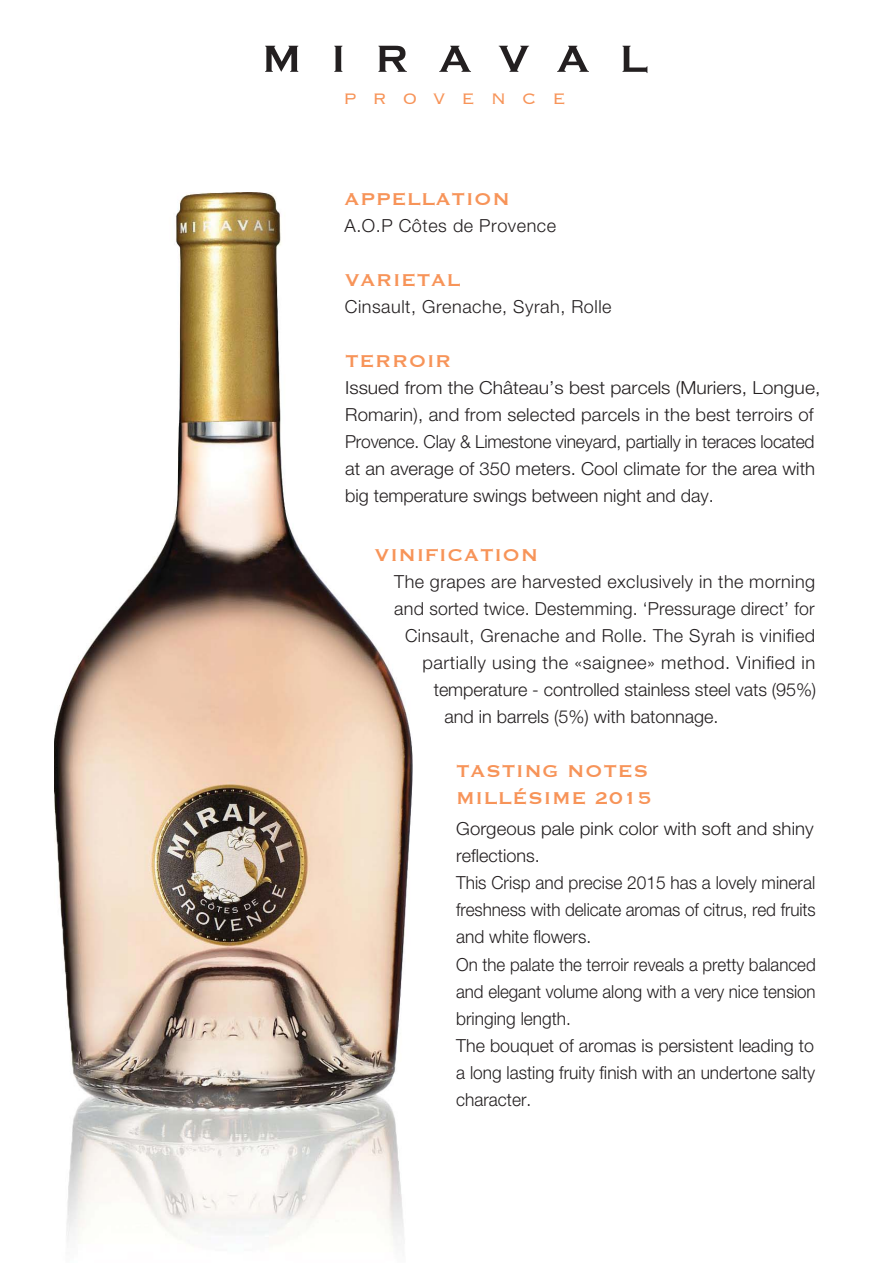
<style>
.page{position:relative;width:893px;height:1263px;background:#fff}
.page>*{position:absolute;margin:0;border:0;box-sizing:border-box;transform-origin:0 0}
.t1{font:22.5px/27px "Copperplate";letter-spacing:.03em;color:#f79459}
.t2{font:300 19.95px "Copperplate";letter-spacing:.8em;color:#f79459}
.t3{font:300 18px/27px "Helvetica Neue LT Std";color:#231f20}
.t4{font:300 18px/27px "Helvetica Neue LT Std";color:#231f20;scale:1.07 1}
.t5{font:300 18px "Helvetica Neue LT Std";letter-spacing:.03em;color:#231f20}
.t6{font:300 18px "Helvetica Neue LT Std";letter-spacing:.025em;color:#231f20}
</style>
<div class="page">
<img style="left:54px;top:192px;width:359px;height:1049px">
<svg style="left:265px;top:46px;width:33px;height:26px"></svg>
<svg style="left:334px;top:46px;width:8px;height:26px"></svg>
<svg style="left:378px;top:46px;width:29px;height:26px"></svg>
<svg style="left:439px;top:46px;width:32px;height:26px"></svg>
<svg style="left:499px;top:46px;width:30px;height:26px"></svg>
<svg style="left:557px;top:46px;width:32px;height:26px"></svg>
<svg style="left:622px;top:46px;width:25px;height:27px"></svg>
<p class="t2" style="left:343px;top:86px;width:224px">PROVENCE</p>
<p class="t1" style="left:344px;top:185px;width:167px">APPELLATION</p>
<p class="t5" style="left:344px;top:215px;width:213px">A.O.P Côtes de Provence</p>
<p class="t1" style="left:345px;top:266px;width:117px">VARIETAL</p>
<p class="t5" style="left:345px;top:296px;width:268px">Cinsault, Grenache, Syrah, Rolle</p>
<p class="t1" style="left:345px;top:347px;width:108px">TERROIR</p>
<p class="t4" style="left:345px;top:374px;width:446px">Issued from the Château’s best parcels (Muriers, Longue, Romarin), and from selected parcels in the best terroirs of Provence. Clay &amp; Limestone vineyard, partially in teraces located at an average of 350 meters. Cool climate for the area with big temperature swings between night and day.</p>
<p class="t1" style="left:375px;top:540px;width:165px">VINIFICATION</p>
<p class="t6" style="left:394px;top:570px;width:422px">The grapes are harvested exclusively in the morning</p>
<p class="t3" style="left:394px;top:595px;width:422px">and sorted twice. Destemming. ‘Pressurage direct’ for</p>
<p class="t6" style="left:405px;top:624px;width:412px">Cinsault, Grenache and Rolle. The Syrah is vinified</p>
<p class="t5" style="left:422px;top:651px;width:394px">partially using the «saignee» method. Vinified in</p>
<p class="t3" style="left:434px;top:676px;width:384px">temperature - controlled stainless steel vats (95%)</p>
<p class="t3" style="left:444px;top:703px;width:276px">and in barrels (5%) with batonnage.</p>
<p class="t1" style="left:456px;top:756px;width:197px">TASTING NOTES<br>MILLÉSIME 2015</p>
<p class="t3" style="left:456px;top:815px;width:361px">Gorgeous pale pink color with soft and shiny reflections.<br>This Crisp and precise 2015 has a lovely mineral freshness with delicate aromas of citrus, red fruits and white flowers.<br>On the palate the terroir reveals a pretty balanced and elegant volume along with a very nice tension bringing length.<br>The bouquet of aromas is persistent leading to a long lasting fruity finish with an undertone salty character.</p>
</div>
